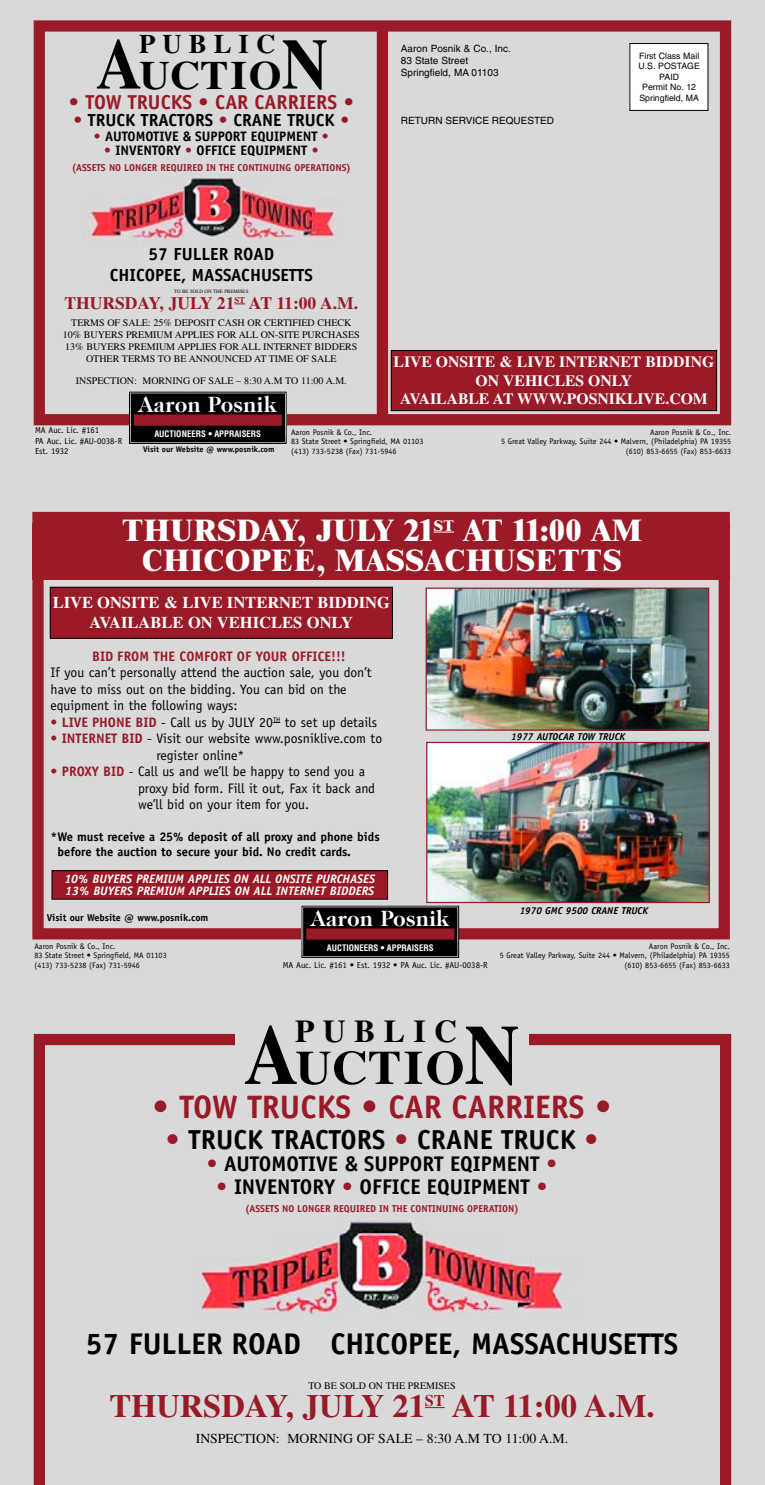
<style>
.page{position:relative;width:765px;height:1485px;background:#d9d9d9}
.page>*{position:absolute;margin:0;border:0;box-sizing:border-box;transform-origin:0 0}
.t1{font:700 47.62px "Times";letter-spacing:.025em;color:#000;scale:1.05 1}
.t2{font:700 40.12px "Times";letter-spacing:.025em;color:#000;scale:1.05 1}
.t3{font:700 32.5px "Times";color:#9a1a27}
.t4{font:700 32.5px "Officina Sans";color:#9a1a27}
.t5{font:700 31.75px "Times";letter-spacing:.265em;color:#000}
.t6{font:800 30px/30px "Times";letter-spacing:.035em;color:#fff;text-align:center}
.t7{font:700 30px "Officina Sans";color:#000}
.t8{font:700 27.5px "Officina Sans";color:#000}
.t9{font:700 26.75px "Times";letter-spacing:.265em;color:#000}
.t10{font:700 22.5px "Caslon 224 IT Cby BT";color:#fff}
.t11{font:700 21.25px "Officina Sans";color:#000}
.t12{font:700 20.12px "Officina Sans";color:#9a1a27}
.t13{font:700 17.5px/21px "Officina Sans";color:#000;text-align:center}
.t14{font:700 17.5px "Times";color:#9a1a27}
.t15{font:700 16.38px/19.8px "Times";color:#fff;text-align:center}
.t16{font:700 15.62px/18.8px "Times";color:#fff;text-align:center}
.t17{font:13.75px/16.5px "Officina Sans";color:#000}
.t18{font:700 13.75px "Officina Sans";color:#000}
.t19{font:13.75px "Times";color:#000}
.t20{font:700 13.75px "Officina Sans";color:#9a1a27}
.t21{font:700 12.5px/15px "Officina Sans";color:#000}
.t22{font:italic 700 12.25px/12.2px "Officina Sans";color:#fff}
.t23{font:10px/12px "Times";color:#000;text-align:center}
.t24{font:700 10px "Officina Sans";color:#9a1a27}
.t25{font:10px/12px "Helvetica";color:#000}
.t26{font:italic 700 10px "Officina Sans";color:#000}
.t27{font:700 10px "Officina Sans";color:#000}
.t28{font:8.75px/10.5px "Officina Sans";color:#000}
.t29{font:8.75px/10.5px "Helvetica";color:#000;text-align:center}
.t30{font:700 condensed 8.75px "Helvetica";color:#fff}
.t31{font:8.12px/9.8px "Officina Sans";color:#000}
.t32{font:700 8.12px "Officina Sans";color:#000}
.t33{font:5px "Times";color:#000}
.s1{font-size:71.25px}
.s2{color:#9a1a27}
.s3{font-weight:700;color:#9a1a27}
.s4{font-size:84.75px}
</style>
<div class="page">
<div style="left:32px;top:523px;width:698px;height:56px;background:#9a1a27"></div>
<div style="left:32px;top:512px;width:698px;height:427px;border:11px solid #9a1a27"></div>
<svg style="left:434px;top:532px;width:20px;height:1px"></svg>
<div style="left:34px;top:20px;width:697px;height:405px;border:11px solid #9a1a27"></div>
<div style="left:377px;top:24px;width:11px;height:399px;background:#9a1a27"></div>
<div style="left:630px;top:44px;width:78px;height:66px;background:#fff"></div>
<div style="left:630px;top:43px;width:78px;height:68px;border:1px solid #000"></div>
<svg style="left:34px;top:1034px;width:697px;height:451px"></svg>
<img style="left:428px;top:590px;width:279px;height:139px">
<div style="left:426px;top:588px;width:283px;height:143px;border:1px solid #9a1a27"></div>
<img style="left:428px;top:744px;width:280px;height:157px">
<div style="left:426px;top:742px;width:284px;height:161px;border:1px solid #9a1a27"></div>
<div style="left:235px;top:1018px;width:293px;height:91px;background:#d9d9d9"></div>
<svg style="left:425px;top:1407px;width:20px;height:1px"></svg>
<img style="left:180px;top:1220px;width:404px;height:96px">
<img style="left:84px;top:177px;width:252px;height:65px">
<svg style="left:129px;top:391px;width:158px;height:53px;background:#0e0e0e"></svg>
<div style="left:134px;top:414px;width:148px;height:12px;background:#9a1a27"></div>
<svg style="left:301px;top:905px;width:158px;height:53px;background:#0f0f0f"></svg>
<div style="left:306px;top:928px;width:148px;height:12px;background:#9a1a27"></div>
<div style="left:50px;top:587px;width:342px;height:51px;background:#9a1a27"></div>
<div style="left:50px;top:587px;width:343px;height:52px;border:1px solid #000"></div>
<div style="left:52px;top:871px;width:336px;height:28px;background:#9a1a27"></div>
<div style="left:52px;top:870px;width:336px;height:30px;border:1px solid #000"></div>
<div style="left:391px;top:351px;width:326px;height:60px;background:#9a1a27"></div>
<div style="left:391px;top:350px;width:326px;height:61px;border:1px solid #000"></div>
<h3 class="t9" style="left:139px;top:34px;width:138px">PUBLIC</h3>
<h2 class="t2" style="left:96px;top:60px;width:222px"><span class="s1">A</span>UCTIO<span class="s1">N</span></h2>
<h3 class="t12" style="left:69px;top:94px;width:286px">• TOW TRUCKS • CAR CARRIERS •</h3>
<h3 class="t13" style="left:74px;top:111px;width:277px"><span class="s2">•</span> TRUCK TRACTORS <span class="s2">•</span> CRANE TRUCK <span class="s2">•</span></h3>
<h3 class="t18" style="left:94px;top:131px;width:237px"><span class="s2">•</span> AUTOMOTIVE &amp; SUPPORT EQUIPMENT <span class="s2">•</span></h3>
<h3 class="t18" style="left:104px;top:145px;width:216px"><span class="s2">•</span> INVENTORY <span class="s2">•</span> OFFICE EQUIPMENT <span class="s2">•</span></h3>
<p class="t24" style="left:72px;top:164px;width:281px">(ASSETS NO LONGER REQUIRED IN THE CONTINUING OPERATIONS)</p>
<p class="t25" style="left:401px;top:43px;width:112px">Aaron Posnik &amp; Co., Inc.<br>83 State Street<br>Springfield, MA 01103</p>
<p class="t25" style="left:401px;top:115px;width:155px">RETURN SERVICE REQUESTED</p>
<p class="t29" style="left:639px;top:51px;width:63px">First Class Mail<br>U.S. POSTAGE<br>PAID<br>Permit No. 12<br>Springfield, MA</p>
<h3 class="t13" style="left:110px;top:245px;width:205px">57 FULLER ROAD<br>CHICOPEE, MASSACHUSETTS</h3>
<p class="t33" style="left:174px;top:289px;width:76px">TO BE SOLD ON THE PREMISES</p>
<h3 class="t14" style="left:65px;top:297px;width:295px">THURSDAY, JULY 21<sup>ST</sup> AT 11:00 A.M.</h3>
<p class="t23" style="left:63px;top:318px;width:299px">TERMS OF SALE: 25% DEPOSIT CASH OR CERTIFIED CHECK 10% BUYERS PREMIUM APPLIES FOR ALL ON-SITE PURCHASES 13% BUYERS PREMIUM APPLIES FOR ALL INTERNET BIDDERS OTHER TERMS TO BE ANNOUNCED AT TIME OF SALE</p>
<p class="t23" style="left:76px;top:375px;width:272px">INSPECTION: MORNING OF SALE – 8:30 A.M TO 11:00 A.M.</p>
<h3 class="t10" style="left:139px;top:396px;width:140px">Aaron Posnik</h3>
<p class="t30" style="left:154px;top:430px;width:108px">AUCTIONEERS • APPRAISERS</p>
<h3 class="t16" style="left:394px;top:354px;width:322px">LIVE ONSITE &amp; LIVE INTERNET BIDDING<br>ON VEHICLES ONLY<br>AVAILABLE AT WWW.POSNIKLIVE.COM</h3>
<p class="t28" style="left:35px;top:426px;width:89px">MA Auc. Lic. #161<br>PA Auc. Lic. #AU-0038-R<br>Est. 1932</p>
<p class="t31" style="left:291px;top:428px;width:134px">Aaron Posnik &amp; Co., Inc.<br>83 State Street • Springfield, MA 01103 (413) 733-5238 (Fax) 731-5946</p>
<p class="t31" style="left:501px;top:428px;width:232px;text-align:right">Aaron Posnik &amp; Co., Inc.<br>5 Great Valley Parkway, Suite 244 • Malvern, (Philadelphia) PA 19355 (610) 853-6655 (Fax) 853-6633</p>
<p class="t32" style="left:143px;top:446px;width:133px">Visit our Website @ www.posnik.com</p>
<h3 class="t6" style="left:122px;top:518px;width:521px">THURSDAY, JULY 21<sup>ST</sup> AT 11:00 AM<br>CHICOPEE, MASSACHUSETTS</h3>
<h3 class="t15" style="left:53px;top:594px;width:339px">LIVE ONSITE &amp; LIVE INTERNET BIDDING<br>AVAILABLE ON VEHICLES ONLY</h3>
<h3 class="t20" style="left:92px;top:651px;width:255px">BID FROM THE COMFORT OF YOUR OFFICE!!!</h3>
<h3 class="t17" style="left:51px;top:665px;width:323px">If you can’t personally attend the auction sale, you don’t have to miss out on the bidding. You can bid on the equipment in the following ways:</h3>
<h3 class="t17" style="left:51px;top:715px;width:328px"><span class="s2">•</span> <span class="s3">LIVE PHONE BID</span> - Call us by JULY 20<sup>TH</sup> to set up details</h3>
<h3 class="t17" style="left:156px;top:731px;width:227px;text-indent:-106px"><span class="s2">•</span> <span class="s3">INTERNET BID</span> - Visit our website www.posniklive.com to register online*</h3>
<h3 class="t17" style="left:138px;top:764px;width:239px;text-indent:-88px"><span class="s2">•</span> <span class="s3">PROXY BID</span> - Call us and we’ll be happy to send you a proxy bid form. Fill it out, Fax it back and we’ll bid on your item for you.</h3>
<h3 class="t21" style="left:57px;top:831px;width:324px;text-indent:-7px">*We must receive a 25% deposit of all proxy and phone bids before the auction to secure your bid. No credit cards.</h3>
<h3 class="t22" style="left:64px;top:874px;width:312px">10% BUYERS PREMIUM APPLIES ON ALL ONSITE PURCHASES<br>13% BUYERS PREMIUM APPLIES ON ALL INTERNET BIDDERS</h3>
<p class="t26" style="left:511px;top:733px;width:115px">1977 AUTOCAR TOW TRUCK</p>
<p class="t26" style="left:520px;top:907px;width:130px">1970 GMC 9500 CRANE TRUCK</p>
<h3 class="t10" style="left:311px;top:910px;width:140px">Aaron Posnik</h3>
<p class="t30" style="left:327px;top:944px;width:108px">AUCTIONEERS • APPRAISERS</p>
<p class="t27" style="left:47px;top:914px;width:163px">Visit our Website @ www.posnik.com</p>
<p class="t31" style="left:34px;top:942px;width:134px">Aaron Posnik &amp; Co., Inc.<br>83 State Street • Springfield, MA 01103 (413) 733-5238 (Fax) 731-5946</p>
<p class="t31" style="left:500px;top:942px;width:232px;text-align:right">Aaron Posnik &amp; Co., Inc.<br>5 Great Valley Parkway, Suite 244 • Malvern, (Philadelphia) PA 19355 (610) 853-6655 (Fax) 853-6633</p>
<p class="t28" style="left:283px;top:960px;width:206px">MA Auc. Lic. #161 • Est. 1932 • PA Auc. Lic. #AU-0038-R</p>
<h3 class="t5" style="left:295px;top:1019px;width:164px">PUBLIC</h3>
<h1 class="t1" style="left:244px;top:1051px;width:264px"><span class="s4">A</span>UCTIO<span class="s4">N</span></h1>
<h3 class="t4" style="left:153px;top:1094px;width:460px">• TOW TRUCKS • CAR CARRIERS •</h3>
<h3 class="t8" style="left:166px;top:1129px;width:434px"><span class="s2">•</span> TRUCK TRACTORS <span class="s2">•</span> CRANE TRUCK <span class="s2">•</span></h3>
<h3 class="t11" style="left:207px;top:1156px;width:352px"><span class="s2">•</span> AUTOMOTIVE &amp; SUPPORT EQIPMENT <span class="s2">•</span></h3>
<h3 class="t11" style="left:217px;top:1179px;width:333px"><span class="s2">•</span> INVENTORY <span class="s2">•</span> OFFICE EQUIPMENT <span class="s2">•</span></h3>
<p class="t24" style="left:245px;top:1205px;width:275px">(ASSETS NO LONGER REQUIRED IN THE CONTINUING OPERATION)</p>
<h3 class="t7" style="left:86px;top:1332px;width:594px">57 FULLER ROAD CHICOPEE, MASSACHUSETTS</h3>
<p class="t23" style="left:308px;top:1381px;width:149px">TO BE SOLD ON THE PREMISES</p>
<h3 class="t3" style="left:109px;top:1394px;width:547px">THURSDAY, JULY 21<sup>ST</sup> AT 11:00 A.M.</h3>
<h3 class="t19" style="left:196px;top:1434px;width:374px">INSPECTION: MORNING OF SALE – 8:30 A.M TO 11:00 A.M.</h3>
</div>
